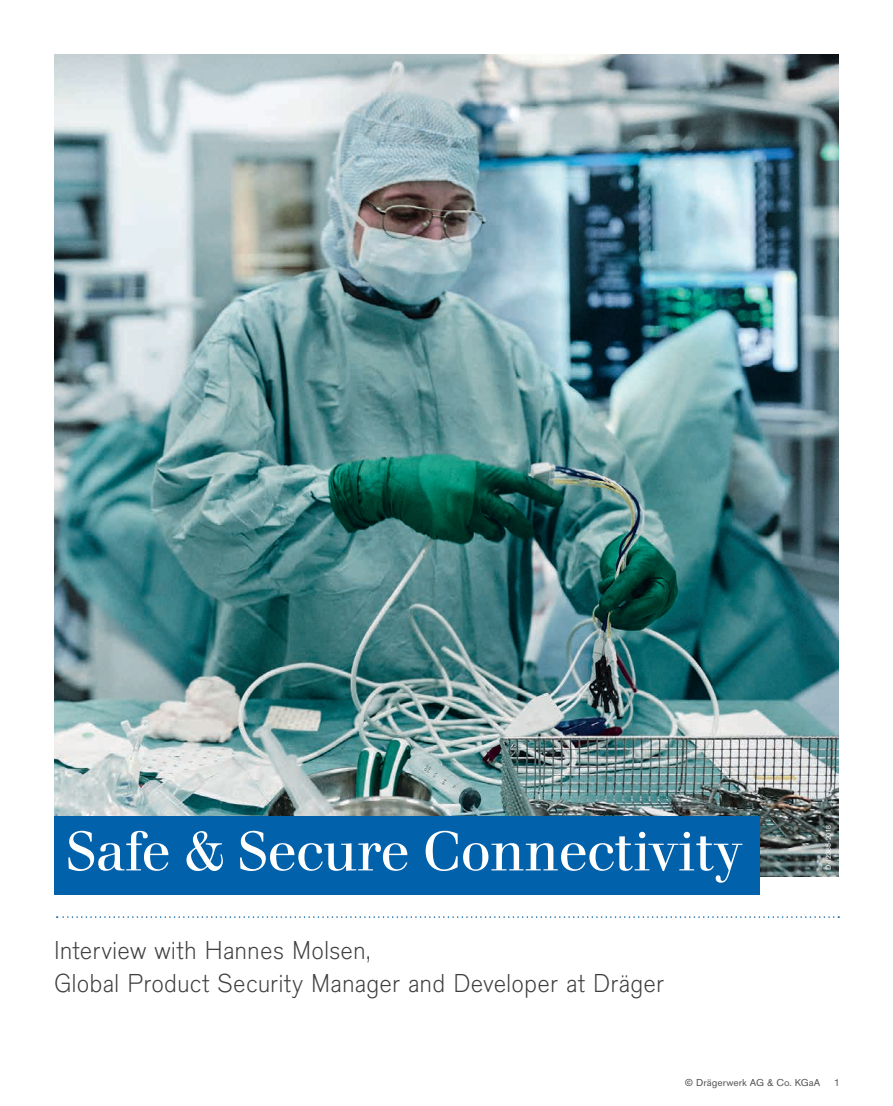
<style>
.page{position:relative;width:893px;height:1106px;background:#fff}
.page>*{position:absolute;margin:0;border:0;box-sizing:border-box;transform-origin:0 0}
.t1{font:58.5px "Draeger Walbaum";letter-spacing:-.01em;color:#fff}
.t2{font:300 27px/32.4px "Draeger San";letter-spacing:.005em;color:#3e3e3f}
.t3{font:10.5px "Draeger San";color:#57585a}
.t4{font:7.5px "Draeger San";letter-spacing:.025em;color:#fff}
</style>
<div class="page">
<img style="left:54px;top:54px;width:784px;height:822px">
<div style="left:54px;top:816px;width:706px;height:79px;background:#0161aa"></div>
<svg style="left:57px;top:916px;width:782px;height:1px"></svg>
<h1 class="t1" style="left:66px;top:813px;width:676px">Safe &amp; Secure Connectivity</h1>
<p class="t4" style="left:824px;top:870px;width:46px;rotate:-90deg">D-12385-2018</p>
<p class="t2" style="left:54px;top:934px;width:611px">Interview with Hannes Molsen,<br>Global Product Security Manager and Developer at Dräger</p>
<p class="t3" style="left:685px;top:1076px;width:137px">© Drägerwerk AG &amp; Co. KGaA</p>
<p class="t3" style="left:835px;top:1076px;width:6px">1</p>
</div>
